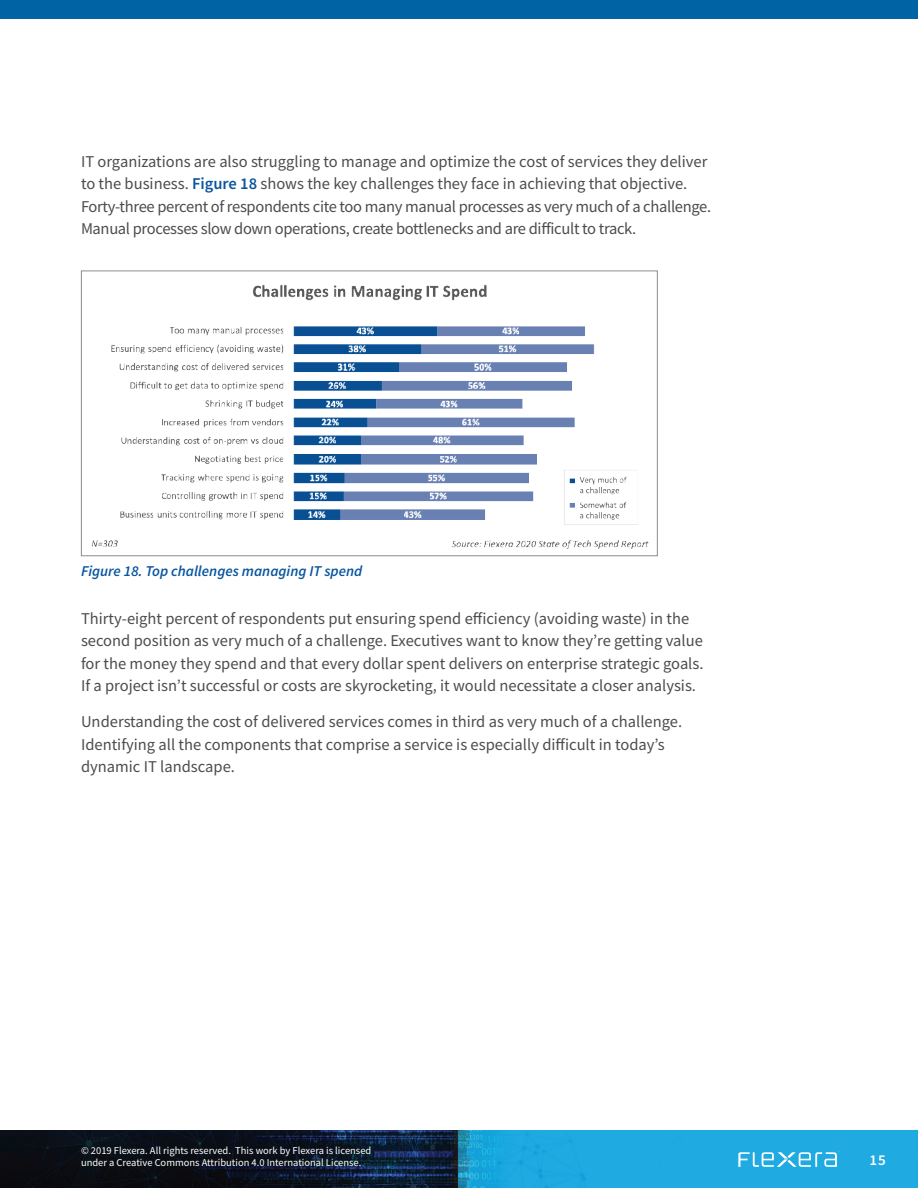
<style>
.page{position:relative;width:918px;height:1188px;background:#fff}
.page>*{position:absolute;margin:0;border:0;box-sizing:border-box;transform-origin:0 0}
.t1{font:16.5px/22.5px "Source Sans Pro";color:#4b4c4d}
.t2{font:16.5px/22.5px "Source Sans Pro";letter-spacing:-.02em;color:#4b4c4d}
.t3{font:italic 600 15px "Source Sans Pro";color:#0855a0}
.t4{font:600 15px "Source Sans Pro";color:#fff}
.t5{font:10.5px/12px "Source Sans Pro";color:#fff}
.s1{font-weight:600;color:#0855a0}
</style>
<div class="page">
<img style="left:0;top:1131px;width:918px;height:57px">
<svg style="left:738px;top:1152px;width:102px;height:15px;background:#62c3e9"></svg>
<div style="left:0;top:0;width:918px;height:19px;background:#0063a4"></div>
<img style="left:91px;top:284px;width:558px;height:265px">
<div style="left:81px;top:271px;width:577px;height:285px;border:1px solid #8a8c8f"></div>
<p class="t2" style="left:81px;top:150px;width:632px">IT organizations are also struggling to manage and optimize the cost of services they deliver to the business. <span class="s1">Figure 18</span> shows the key challenges they face in achieving that objective.<br>Forty-three percent of respondents cite too many manual processes as very much of a challenge.<br>Manual processes slow down operations, create bottlenecks and are difficult to track.</p>
<p class="t3" style="left:81px;top:562px;width:283px">Figure 18. Top challenges managing IT spend</p>
<p class="t1" style="left:81px;top:607px;width:624px">Thirty-eight percent of respondents put ensuring spend efficiency (avoiding waste) in the second position as very much of a challenge. Executives want to know they’re getting value for the money they spend and that every dollar spent delivers on enterprise strategic goals.<br>If a project isn’t successful or costs are skyrocketing, it would necessitate a closer analysis.</p>
<p class="t1" style="left:81px;top:710px;width:603px">Understanding the cost of delivered services comes in third as very much of a challenge.<br>Identifying all the components that comprise a service is especially difficult in today’s dynamic IT landscape.</p>
<p class="t5" style="left:81px;top:1144px;width:292px">© 2019 Flexera. All rights reserved. This work by Flexera is licensed under a Creative Commons Attribution 4.0 International License.</p>
<p class="t4" style="left:869px;top:1150px;width:18px">15</p>
</div>
